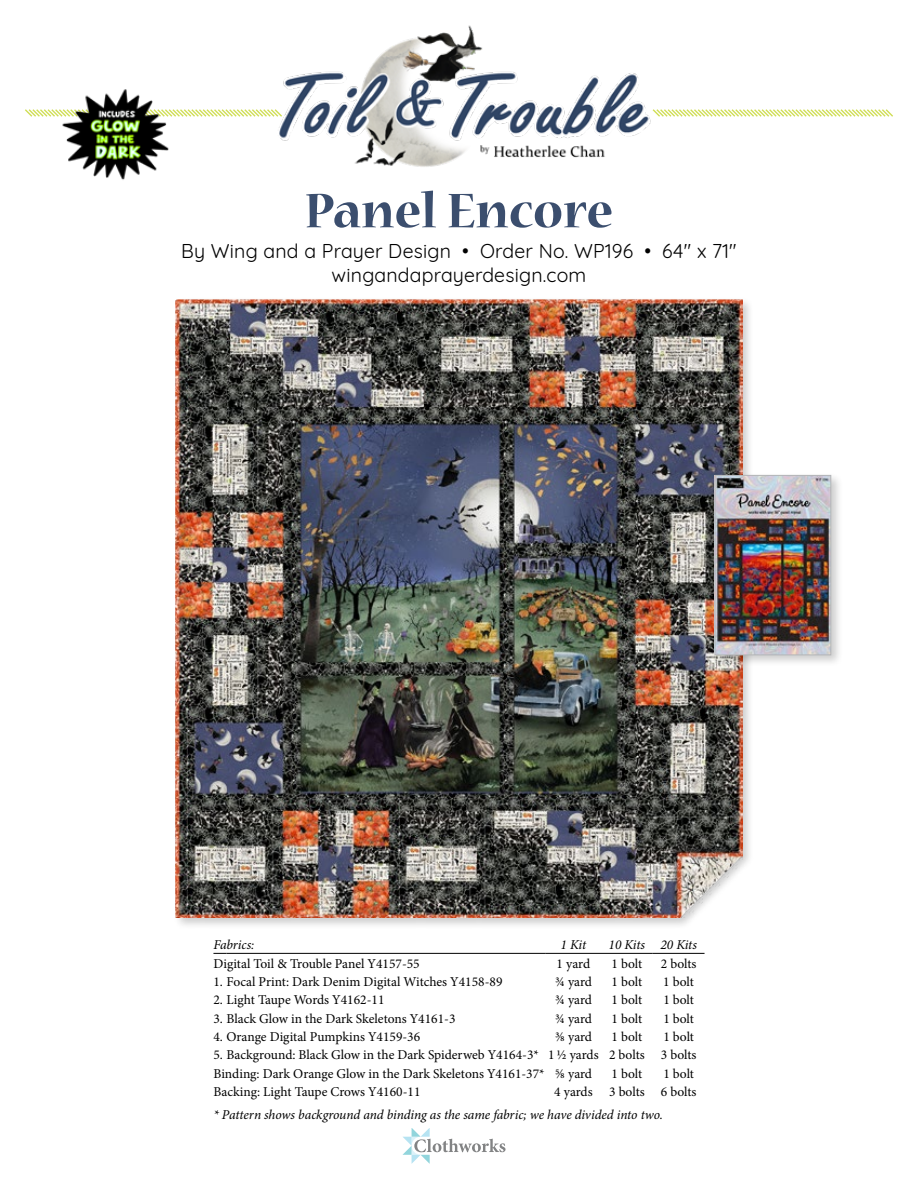
<style>
.page{position:relative;width:918px;height:1188px;background:#fff}
.page>*{position:absolute;margin:0;border:0;box-sizing:border-box;transform-origin:0 0}
.t1{font:700 54px "Nueva Std";color:#3b4e6e}
.t2{font:19.5px/24px "Quicksand";letter-spacing:.01em;color:#000;text-align:center}
.t3{font:13.5px/18.3px "Minion Pro";color:#000}
.t4{font:italic 13.5px "Minion Pro";letter-spacing:-.01em;color:#000}
</style>
<div class="page">
<svg style="left:25px;top:109px;width:228px;height:8px"></svg>
<svg style="left:665px;top:109px;width:228px;height:8px"></svg>
<img style="left:253px;top:25px;width:412px;height:142px">
<svg style="left:403px;top:1128px;width:103px;height:36px"></svg>
<img style="left:55px;top:89px;width:122px;height:91px">
<div style="left:173px;top:297px;width:581px;height:633px;background:#000;opacity:.2"></div>
<img style="left:176px;top:299px;width:566px;height:619px">
<div style="left:712px;top:472px;width:131px;height:195px;background:#000;opacity:.2"></div>
<img style="left:717px;top:477px;width:112px;height:176px">
<div style="left:715px;top:475px;width:116px;height:180px;border:1px solid #b4b6b8"></div>
<svg style="left:213px;top:953px;width:14px;height:1px"></svg>
<hr style="left:227px;top:953px;width:319px;height:1px;background:#000">
<hr style="left:546px;top:953px;width:55px;height:1px;background:#000">
<hr style="left:601px;top:953px;width:52px;height:1px;background:#000">
<hr style="left:653px;top:953px;width:52px;height:1px;background:#000">
<h1 class="t1" style="left:305px;top:186px;width:310px">Panel Encore</h1>
<h2 class="t2" style="left:181px;top:237px;width:557px">By Wing and a Prayer Design • Order No. WP196 • 64" x 71" wingandaprayerdesign.com</h2>
<p class="t4" style="left:213px;top:935px;width:42px">Fabrics:</p>
<p class="t4" style="left:561px;top:935px;width:27px">1 Kit</p>
<p class="t4" style="left:609px;top:935px;width:90px">10 Kits 20 Kits</p>
<p class="t3" style="left:213px;top:954px;width:208px">Digital Toil &amp; Trouble Panel Y4157-55</p>
<p class="t3" style="left:557px;top:954px;width:35px">1 yard</p>
<p class="t3" style="left:612px;top:954px;width:32px">1 bolt</p>
<p class="t3" style="left:661px;top:954px;width:37px">2 bolts</p>
<p class="t3" style="left:213px;top:972px;width:291px">1. Focal Print: Dark Denim Digital Witches Y4158-89</p>
<p class="t3" style="left:555px;top:972px;width:39px">¾ yard</p>
<p class="t3" style="left:612px;top:972px;width:32px">1 bolt</p>
<p class="t3" style="left:663px;top:972px;width:32px">1 bolt</p>
<p class="t3" style="left:213px;top:991px;width:173px">2. Light Taupe Words Y4162-11</p>
<p class="t3" style="left:555px;top:991px;width:39px">¾ yard</p>
<p class="t3" style="left:612px;top:991px;width:32px">1 bolt</p>
<p class="t3" style="left:663px;top:991px;width:32px">1 bolt</p>
<p class="t3" style="left:213px;top:1009px;width:243px">3. Black Glow in the Dark Skeletons Y4161-3</p>
<p class="t3" style="left:555px;top:1009px;width:39px">¾ yard</p>
<p class="t3" style="left:612px;top:1009px;width:32px">1 bolt</p>
<p class="t3" style="left:663px;top:1009px;width:32px">1 bolt</p>
<p class="t3" style="left:214px;top:1028px;width:208px">4. Orange Digital Pumpkins Y4159-36</p>
<p class="t3" style="left:555px;top:1028px;width:39px">⅜ yard</p>
<p class="t3" style="left:612px;top:1028px;width:32px">1 bolt</p>
<p class="t3" style="left:663px;top:1028px;width:32px">1 bolt</p>
<p class="t3" style="left:214px;top:1046px;width:485px">5. Background: Black Glow in the Dark Spiderweb Y4164-3* 1½ yards 2 bolts 3 bolts<br>Binding: Dark Orange Glow in the Dark Skeletons Y4161-37* ⅝ yard</p>
<p class="t3" style="left:612px;top:1064px;width:32px">1 bolt</p>
<p class="t3" style="left:663px;top:1064px;width:32px">1 bolt</p>
<p class="t3" style="left:214px;top:1083px;width:208px">Backing: Light Taupe Crows Y4160-11</p>
<p class="t3" style="left:554px;top:1083px;width:144px">4 yards 3 bolts 6 bolts</p>
<p class="t4" style="left:214px;top:1105px;width:451px">* Pattern shows background and binding as the same fabric; we have divided into two.</p>
</div>
